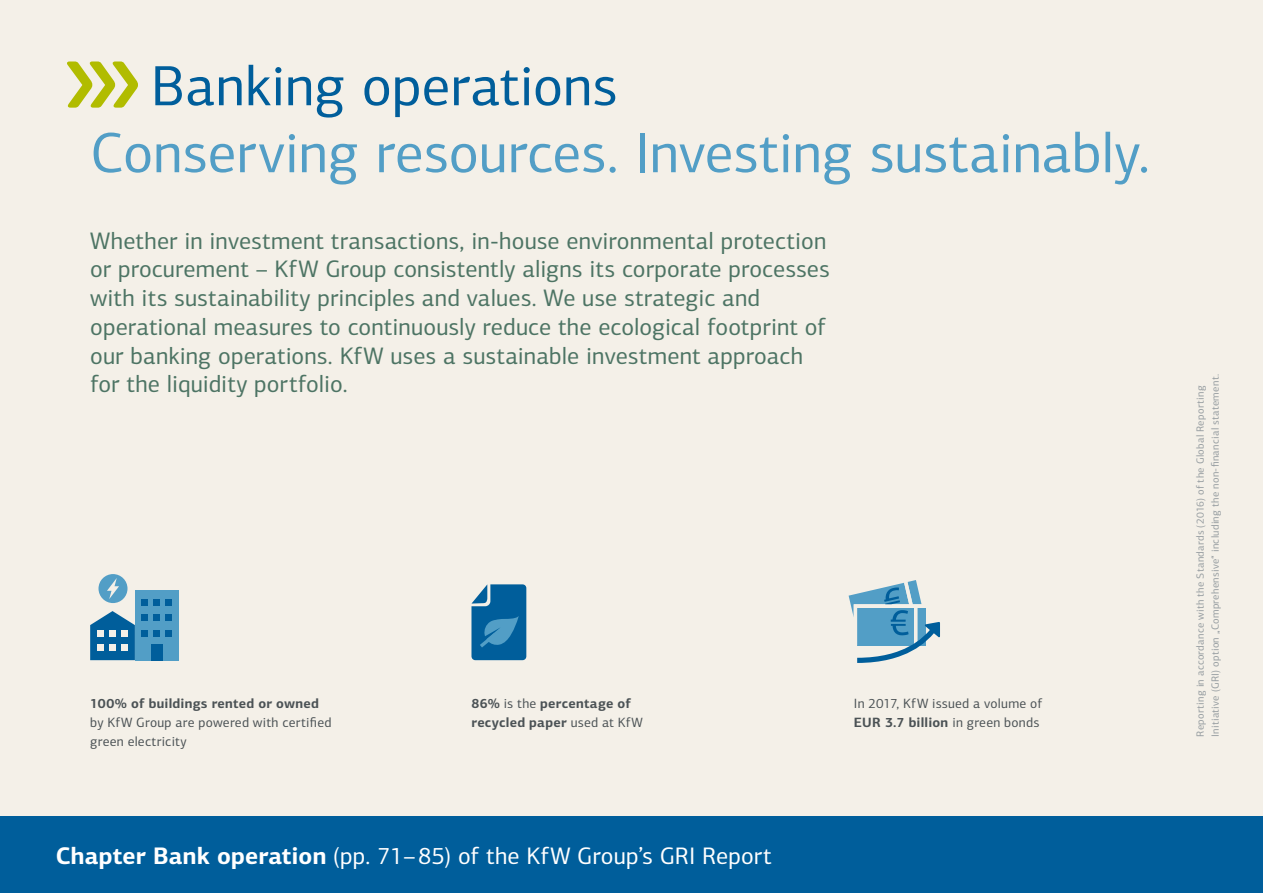
<style>
.page{position:relative;width:1263px;height:893px;background:#f4f0e8}
.page>*{position:absolute;margin:0;border:0;box-sizing:border-box;transform-origin:0 0}
.t1{font:57px "PF Centro Sans Pro";letter-spacing:-.005em;color:#529ec6}
.t2{font:57px "PF Centro Sans Pro";color:#005e9b}
.t3{font:24px/28.7px "PF Centro Sans Pro";letter-spacing:.005em;color:#4d7464}
.t4{font:24px "PF Centro Sans Pro";letter-spacing:.005em;color:#fff}
.t5{font:13.5px/19.2px "PF Centro Sans Pro";letter-spacing:.015em;color:#4b5255}
.t6{font:700 13.5px/19.2px "PF Centro Sans Pro";letter-spacing:.02em;color:#4b5255}
.t7{font:10.5px/15px "PF Centro Sans Pro";letter-spacing:.025em;color:#959ca0}
.s1{font-weight:700}
.s2{font-weight:400}
</style>
<div class="page">
<svg style="left:67px;top:61px;width:71px;height:47px"></svg>
<div style="left:98px;top:574px;width:29px;height:29px;background:#529ec6;border-radius:50%"></div>
<svg style="left:107px;top:578px;width:12px;height:21px"></svg>
<svg style="left:90px;top:611px;width:45px;height:49px"></svg>
<div style="left:135px;top:590px;width:43px;height:70px;background:#529ec6"></div>
<div style="left:97px;top:630px;width:7px;height:7px;background:#f4f0e8"></div>
<div style="left:109px;top:630px;width:7px;height:7px;background:#f4f0e8"></div>
<div style="left:121px;top:630px;width:7px;height:7px;background:#f4f0e8"></div>
<div style="left:141px;top:599px;width:7px;height:7px;background:#005e9b"></div>
<div style="left:153px;top:599px;width:7px;height:7px;background:#005e9b"></div>
<div style="left:165px;top:599px;width:7px;height:7px;background:#005e9b"></div>
<div style="left:97px;top:644px;width:7px;height:7px;background:#f4f0e8"></div>
<div style="left:109px;top:644px;width:7px;height:7px;background:#f4f0e8"></div>
<div style="left:121px;top:644px;width:7px;height:7px;background:#f4f0e8"></div>
<div style="left:141px;top:614px;width:7px;height:7px;background:#005e9b"></div>
<div style="left:153px;top:614px;width:7px;height:7px;background:#005e9b"></div>
<div style="left:165px;top:614px;width:7px;height:7px;background:#005e9b"></div>
<div style="left:141px;top:630px;width:7px;height:7px;background:#005e9b"></div>
<div style="left:153px;top:630px;width:7px;height:7px;background:#005e9b"></div>
<div style="left:165px;top:630px;width:7px;height:7px;background:#005e9b"></div>
<div style="left:151px;top:644px;width:11px;height:16px;background:#005e9b"></div>
<svg style="left:471px;top:584px;width:55px;height:76px;background:#1f73a7"></svg>
<svg style="left:849px;top:580px;width:91px;height:83px"></svg>
<div style="left:0;top:817px;width:1263px;height:76px;background:#005e9b"></div>
<p class="t2" style="left:151px;top:52px;width:468px">Banking operations</p>
<p class="t1" style="left:90px;top:119px;width:1061px">Conserving resources. Investing sustainably.</p>
<p class="t3" style="left:90px;top:226px;width:741px">Whether in investment transactions, in-house environmental protection or procurement – KfW Group consistently aligns its corporate processes with its sustainability principles and values. We use strategic and operational measures to continuously reduce the ecological footprint of our banking operations. KfW uses a sustainable investment approach for the liquidity portfolio.</p>
<p class="t5" style="left:90px;top:694px;width:243px"><span class="s1">100% of buildings rented or owned </span>by KfW Group are powered with certified green electricity</p>
<p class="t6" style="left:471px;top:694px;width:173px">86% <span class="s2">is the</span> percentage of recycled paper <span class="s2">used at KfW</span></p>
<p class="t5" style="left:854px;top:694px;width:190px">In 2017, KfW issued a volume of<br><span class="s1">EUR 3.7 billion</span> in green bonds</p>
<p class="t4" style="left:56px;top:842px;width:718px"><span class="s1">Chapter Bank operation</span> (pp. 71 – 85) of the KfW Group’s GRI Report</p>
<p class="t7" style="left:1193px;top:737px;width:364px;rotate:-90deg">Reporting in accordance with the Standards (2016) of the Global Reporting<br>Initiative (GRI) option „Comprehensive“ including the non-financial statement.</p>
</div>
